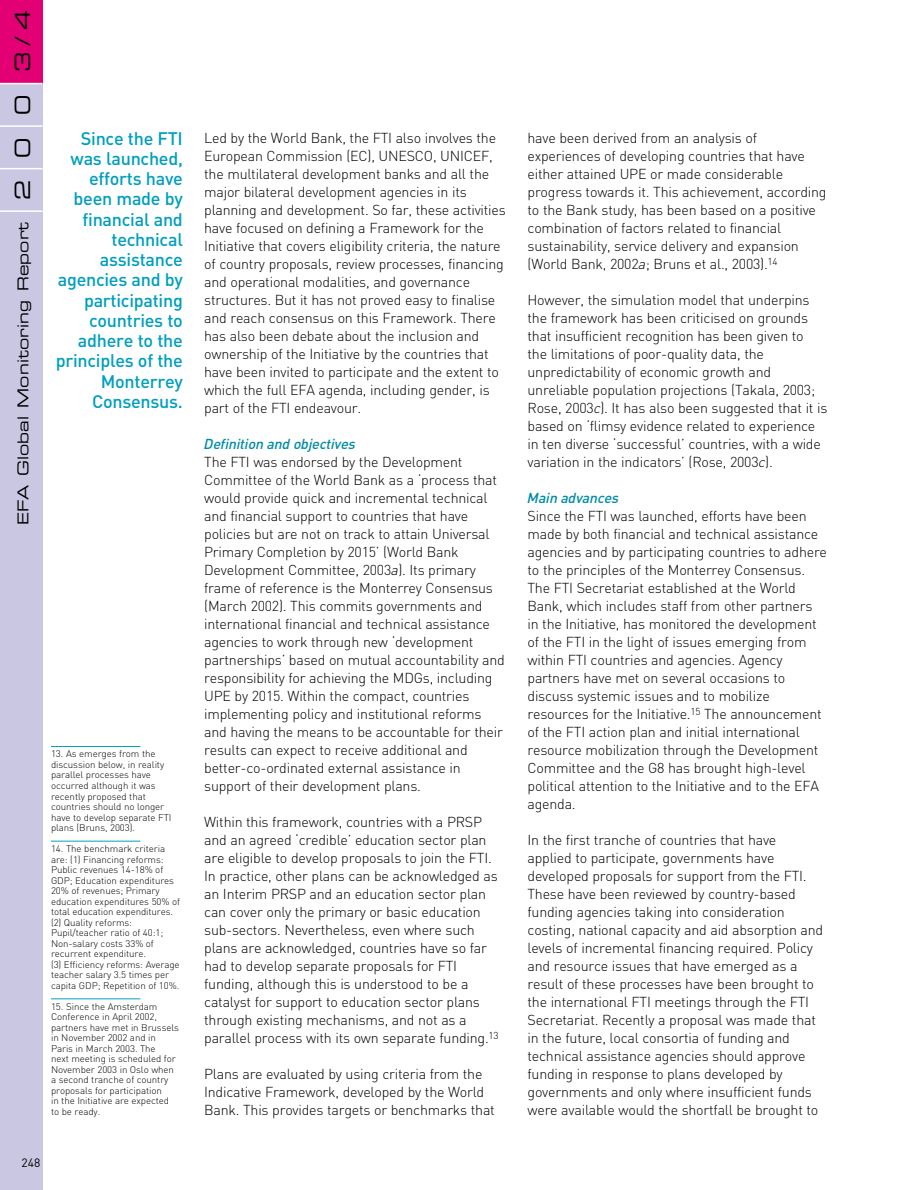
<style>
.page{position:relative;width:914px;height:1190px;background:#fff}
.page>*{position:absolute;margin:0;border:0;box-sizing:border-box;transform-origin:0 0}
.t1{font:21px "Eurostile Extended Two";color:#000}
.t2{font:500 18px/20.2px "DIN";letter-spacing:-.015em;color:#009fbe;text-align:right}
.t3{font:15px "Eurostile Extended Two";letter-spacing:.01em;color:#000}
.t4{font:300 14.25px/18px "DIN";letter-spacing:-.015em;color:#000}
.t5{font:italic 500 14.25px "DIN";letter-spacing:-.015em;color:#008ca7}
.t6{font:12px "DIN";color:#000}
.t7{font:300 9.45px/10.5px "DIN";letter-spacing:-.01em;color:#000}
.s1{font-style:italic}
</style>
<div class="page">
<div style="left:0;top:84px;width:43px;height:1105px;background:#c9c7e2"></div>
<div style="left:0;top:0;width:43px;height:84px;background:#e30075"></div>
<hr style="left:0;top:210px;width:43px;height:2px;background:#fff">
<hr style="left:0;top:168px;width:43px;height:1px;background:#fff">
<hr style="left:0;top:125px;width:43px;height:2px;background:#fff">
<hr style="left:0;top:83px;width:43px;height:1px;background:#fff">
<hr style="left:51px;top:746px;width:89px;height:1px;background:#009fbe">
<hr style="left:51px;top:840px;width:89px;height:1px;background:#009fbe">
<hr style="left:51px;top:998px;width:89px;height:1px;background:#009fbe">
<h1 class="t1" style="left:15px;top:72px;width:64px;rotate:-90deg">3 / 4</h1>
<h1 class="t1" style="left:15px;top:115px;width:22px;rotate:-90deg">0</h1>
<h1 class="t1" style="left:15px;top:157px;width:22px;rotate:-90deg">0</h1>
<h1 class="t1" style="left:15px;top:200px;width:22px;rotate:-90deg">2</h1>
<p class="t3" style="left:17px;top:525px;width:304px;rotate:-90deg">EFA Global Monitoring Report</p>
<p class="t2" style="left:56px;top:130px;width:129px">Since the FTI was launched, efforts have been made by financial and technical assistance agencies and by participating countries to adhere to the principles of the<br>Monterrey<br>Consensus.</p>
<p class="t4" style="left:204px;top:130px;width:303px">Led by the World Bank, the FTI also involves the European Commission (EC), UNESCO, UNICEF, the multilateral development banks and all the major bilateral development agencies in its planning and development. So far, these activities have focused on defining a Framework for the Initiative that covers eligibility criteria, the nature of country proposals, review processes, financing and operational modalities, and governance structures. But it has not proved easy to finalise and reach consensus on this Framework. There has also been debate about the inclusion and ownership of the Initiative by the countries that have been invited to participate and the extent to which the full EFA agenda, including gender, is part of the FTI endeavour.</p>
<p class="t5" style="left:204px;top:438px;width:153px">Definition and objectives</p>
<p class="t4" style="left:204px;top:454px;width:302px">The FTI was endorsed by the Development Committee of the World Bank as a ‘process that would provide quick and incremental technical and financial support to countries that have policies but are not on track to attain Universal Primary Completion by 2015’ (World Bank Development Committee, 2003<span class="s1">a</span>). Its primary frame of reference is the Monterrey Consensus (March 2002). This commits governments and international financial and technical assistance agencies to work through new ‘development partnerships’ based on mutual accountability and responsibility for achieving the MDGs, including UPE by 2015. Within the compact, countries implementing policy and institutional reforms and having the means to be accountable for their results can expect to receive additional and better-co-ordinated external assistance in support of their development plans.</p>
<p class="t4" style="left:204px;top:814px;width:296px">Within this framework, countries with a PRSP and an agreed ‘credible’ education sector plan are eligible to develop proposals to join the FTI.<br>In practice, other plans can be acknowledged as an Interim PRSP and an education sector plan can cover only the primary or basic education sub-sectors. Nevertheless, even where such plans are acknowledged, countries have so far had to develop separate proposals for FTI funding, although this is understood to be a catalyst for support to education sector plans through existing mechanisms, and not as a parallel process with its own separate funding.<sup>13</sup></p>
<p class="t4" style="left:204px;top:1066px;width:292px">Plans are evaluated by using criteria from the<br>Indicative Framework, developed by the World<br>Bank. This provides targets or benchmarks that</p>
<p class="t7" style="left:51px;top:750px;width:122px">13. As emerges from the discussion below, in reality parallel processes have occurred although it was recently proposed that countries should no longer have to develop separate FTI plans (Bruns, 2003).</p>
<p class="t7" style="left:51px;top:844px;width:130px">14. The benchmark criteria are: (1) Financing reforms:<br>Public revenues 14-18% of<br>GDP; Education expenditures<br>20% of revenues; Primary education expenditures 50% of total education expenditures. (2) Quality reforms:<br>Pupil/teacher ratio of 40:1;<br>Non-salary costs 33% of recurrent expenditure.<br>(3) Efficiency reforms: Average teacher salary 3.5 times per capita GDP; Repetition of 10%.</p>
<p class="t7" style="left:51px;top:1002px;width:129px">15. Since the Amsterdam<br>Conference in April 2002, partners have met in Brussels in November 2002 and in<br>Paris in March 2003. The<br>next meeting is scheduled for<br>November 2003 in Oslo when a second tranche of country proposals for participation<br>in the Initiative are expected to be ready.</p>
<p class="t6" style="left:22px;top:1158px;width:20px">248</p>
<p class="t4" style="left:527px;top:130px;width:300px">have been derived from an analysis of experiences of developing countries that have either attained UPE or made considerable progress towards it. This achievement, according to the Bank study, has been based on a positive combination of factors related to financial sustainability, service delivery and expansion (World Bank, 2002<span class="s1">a</span>; Bruns et al., 2003).<sup>14</sup></p>
<p class="t4" style="left:527px;top:292px;width:301px">However, the simulation model that underpins the framework has been criticised on grounds that insufficient recognition has been given to<br>the limitations of poor-quality data, the unpredictability of economic growth and unreliable population projections (Takala, 2003; Rose, 2003<span class="s1">c</span>). It has also been suggested that it is based on ‘flimsy evidence related to experience in ten diverse ‘successful’ countries, with a wide variation in the indicators’ (Rose, 2003<span class="s1">c</span>).</p>
<p class="t5" style="left:527px;top:492px;width:93px">Main advances</p>
<p class="t4" style="left:527px;top:508px;width:301px">Since the FTI was launched, efforts have been made by both financial and technical assistance agencies and by participating countries to adhere to the principles of the Monterrey Consensus.<br>The FTI Secretariat established at the World Bank, which includes staff from other partners in the Initiative, has monitored the development of the FTI in the light of issues emerging from within FTI countries and agencies. Agency partners have met on several occasions to discuss systemic issues and to mobilize resources for the Initiative.<sup>15</sup> The announcement of the FTI action plan and initial international resource mobilization through the Development Committee and the G8 has brought high-level political attention to the Initiative and to the EFA agenda.</p>
<p class="t4" style="left:527px;top:832px;width:297px">In the first tranche of countries that have applied to participate, governments have developed proposals for support from the FTI.<br>These have been reviewed by country-based funding agencies taking into consideration costing, national capacity and aid absorption and levels of incremental financing required. Policy and resource issues that have emerged as a result of these processes have been brought to the international FTI meetings through the FTI Secretariat. Recently a proposal was made that in the future, local consortia of funding and technical assistance agencies should approve funding in response to plans developed by governments and only where insufficient funds were available would the shortfall be brought to</p>
</div>
